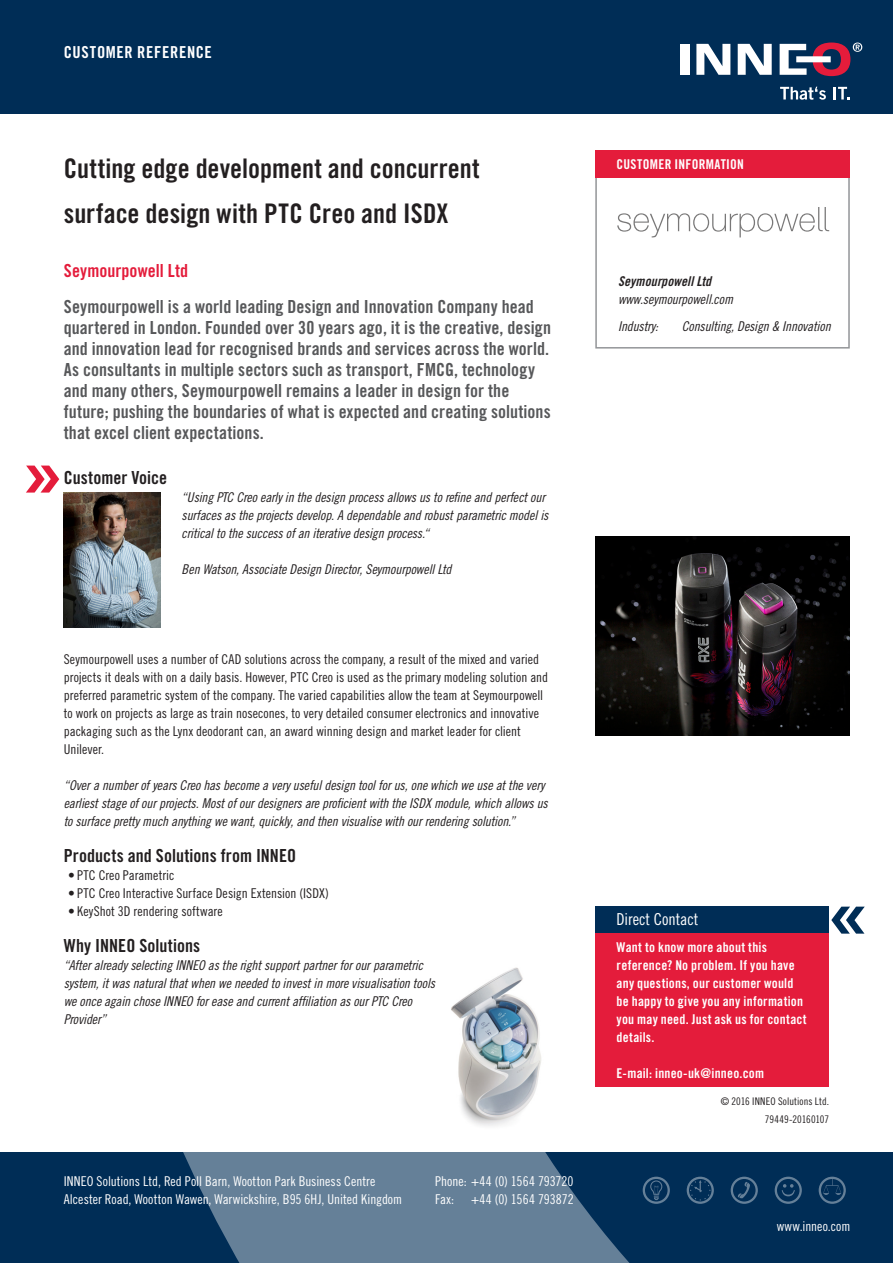
<style>
.page{position:relative;width:893px;height:1263px;background:#fff}
.page>*{position:absolute;margin:0;border:0;box-sizing:border-box;transform-origin:0 0}
.t1{font:27px/45px "Trade Gothic LT Pro Bd Cn 20";color:#231f20}
.t2{font:18px/21px "Trade Gothic LT Pro Bd Cn 20";letter-spacing:.005em;color:#57585a}
.t3{font:18px "Trade Gothic LT Pro Bd Cn 20";letter-spacing:.005em;color:#231f20}
.t4{font:18px "Trade Gothic LT Pro Bd Cn 20";letter-spacing:.005em;color:#e41c3b}
.t5{font:16.5px "Trade Gothic LT Pro Bd Cn 20";letter-spacing:.04em;color:#fff}
.t6{font:16.5px "Trade Gothic LT Pro Cn 18";letter-spacing:-.005em;color:#fff}
.t7{font:13.5px/18px "Trade Gothic LT Pro Cn 18 Obl";letter-spacing:-.01em;color:#231f20}
.t8{font:13.5px/18px "Trade Gothic LT Pro Cn 18";color:#231f20}
.t9{font:13.5px/18px "Trade Gothic LT Pro Bd Cn 20";letter-spacing:.015em;color:#fff}
.t10{font:13.5px/18px "Trade Gothic LT Pro Cn 18";color:#fff}
.t11{font:13.5px "Trade Gothic LT Pro Bd Cn 20 Obl";letter-spacing:.01em;color:#231f20}
.t12{font:10.5px/18px "Trade Gothic LT Pro Cn 18";letter-spacing:.005em;color:#231f20;text-align:right}
</style>
<div class="page">
<div style="left:0;top:0;width:893px;height:114px;background:#002d56"></div>
<div style="left:0;top:1152px;width:893px;height:111px;background:#002d56"></div>
<svg style="left:183px;top:1152px;width:447px;height:111px;fill:#658098"></svg>
<svg style="left:643px;top:1177px;width:27px;height:27px"></svg>
<svg style="left:687px;top:1177px;width:27px;height:27px"></svg>
<svg style="left:731px;top:1177px;width:27px;height:27px"></svg>
<svg style="left:775px;top:1177px;width:27px;height:27px"></svg>
<svg style="left:819px;top:1177px;width:27px;height:27px"></svg>
<svg style="left:780px;top:87px;width:46px;height:13px"></svg>
<svg style="left:833px;top:87px;width:16px;height:12px"></svg>
<div style="left:680px;top:44px;width:9px;height:31px;background:#fff"></div>
<svg style="left:696px;top:44px;width:34px;height:31px"></svg>
<svg style="left:738px;top:44px;width:34px;height:31px"></svg>
<svg style="left:780px;top:43px;width:82px;height:33px"></svg>
<img style="left:64px;top:493px;width:97px;height:135px">
<svg style="left:26px;top:466px;width:33px;height:27px"></svg>
<svg style="left:831px;top:907px;width:34px;height:27px"></svg>
<div style="left:595px;top:907px;width:234px;height:27px;background:#002d56"></div>
<div style="left:595px;top:934px;width:234px;height:153px;background:#e41c3b"></div>
<svg style="left:595px;top:178px;width:255px;height:171px"></svg>
<div style="left:595px;top:151px;width:255px;height:27px;background:#e41c3b"></div>
<img style="left:595px;top:537px;width:255px;height:199px">
<img style="left:451px;top:967px;width:90px;height:159px">
<p class="t5" style="left:64px;top:43px;width:149px">CUSTOMER REFERENCE</p>
<h1 class="t1" style="left:64px;top:145px;width:417px">Cutting edge development and concurrent surface design with PTC Creo and ISDX</h1>
<h2 class="t4" style="left:64px;top:259px;width:126px">Seymourpowell Ltd</h2>
<p class="t2" style="left:64px;top:295px;width:489px">Seymourpowell is a world leading Design and Innovation Company head quartered in London. Founded over 30 years ago, it is the creative, design and innovation lead for recognised brands and services across the world.<br>As consultants in multiple sectors such as transport, FMCG, technology and many others, Seymourpowell remains a leader in design for the future; pushing the boundaries of what is expected and creating solutions that excel client expectations.</p>
<h2 class="t3" style="left:64px;top:466px;width:105px">Customer Voice</h2>
<p class="t7" style="left:182px;top:488px;width:368px">“Using PTC Creo early in the design process allows us to refine and perfect our surfaces as the projects develop. A dependable and robust parametric model is critical to the success of an iterative design process.“</p>
<p class="t7" style="left:182px;top:560px;width:271px">Ben Watson, Associate Design Director, Seymourpowell Ltd</p>
<p class="t8" style="left:64px;top:650px;width:486px">Seymourpowell uses a number of CAD solutions across the company, a result of the mixed and varied projects it deals with on a daily basis. However, PTC Creo is used as the primary modeling solution and preferred parametric system of the company. The varied capabilities allow the team at Seymourpowell to work on projects as large as train nosecones, to very detailed consumer electronics and innovative packaging such as the Lynx deodorant can, an award winning design and market leader for client Unilever.</p>
<p class="t7" style="left:64px;top:776px;width:486px">“Over a number of years Creo has become a very useful design tool for us, one which we use at the very earliest stage of our projects. Most of our designers are proficient with the ISDX module, which allows us to surface pretty much anything we want, quickly, and then visualise with our rendering solution.”</p>
<h2 class="t3" style="left:64px;top:844px;width:234px">Products and Solutions from INNEO</h2>
<p class="t8" style="left:68px;top:866px;width:108px">• PTC Creo Parametric</p>
<p class="t8" style="left:68px;top:884px;width:262px">• PTC Creo Interactive Surface Design Extension (ISDX)</p>
<p class="t8" style="left:68px;top:902px;width:156px">• KeyShot 3D rendering software</p>
<h2 class="t3" style="left:64px;top:934px;width:138px">Why INNEO Solutions</h2>
<p class="t7" style="left:64px;top:956px;width:373px">“After already selecting INNEO as the right support partner for our parametric system, it was natural that when we needed to invest in more visualisation tools we once again chose INNEO for ease and current affiliation as our PTC Creo Provider”</p>
<p class="t10" style="left:64px;top:1172px;width:340px">INNEO Solutions Ltd, Red Poll Barn, Wootton Park Business Centre<br>Alcester Road, Wootton Wawen, Warwickshire, B95 6HJ, United Kingdom</p>
<p class="t10" style="left:435px;top:1172px;width:140px">Phone: +44 (0) 1564 793720<br>Fax:</p>
<p class="t10" style="left:471px;top:1190px;width:104px">+44 (0) 1564 793872</p>
<p class="t9" style="left:617px;top:155px;width:129px">CUSTOMER INFORMATION</p>
<p class="t11" style="left:618px;top:273px;width:95px">Seymourpowell Ltd</p>
<p class="t7" style="left:618px;top:285px;width:116px;line-height:27px">www.seymourpowell.com<br>Industry:</p>
<p class="t7" style="left:682px;top:317px;width:150px">Consulting, Design &amp; Innovation</p>
<p class="t6" style="left:617px;top:909px;width:83px">Direct Contact</p>
<p class="t9" style="left:617px;top:938px;width:191px">Want to know more about this reference? No problem. If you have any questions, our customer would be happy to give you any information you may need. Just ask us for contact details.</p>
<p class="t9" style="left:617px;top:1064px;width:149px">E-mail: inneo-uk@inneo.com</p>
<p class="t12" style="left:721px;top:1092px;width:110px">© 2016 INNEO Solutions Ltd.<br>79449-20160107</p>
<p class="t10" style="left:777px;top:1217px;width:75px">www.inneo.com</p>
</div>
